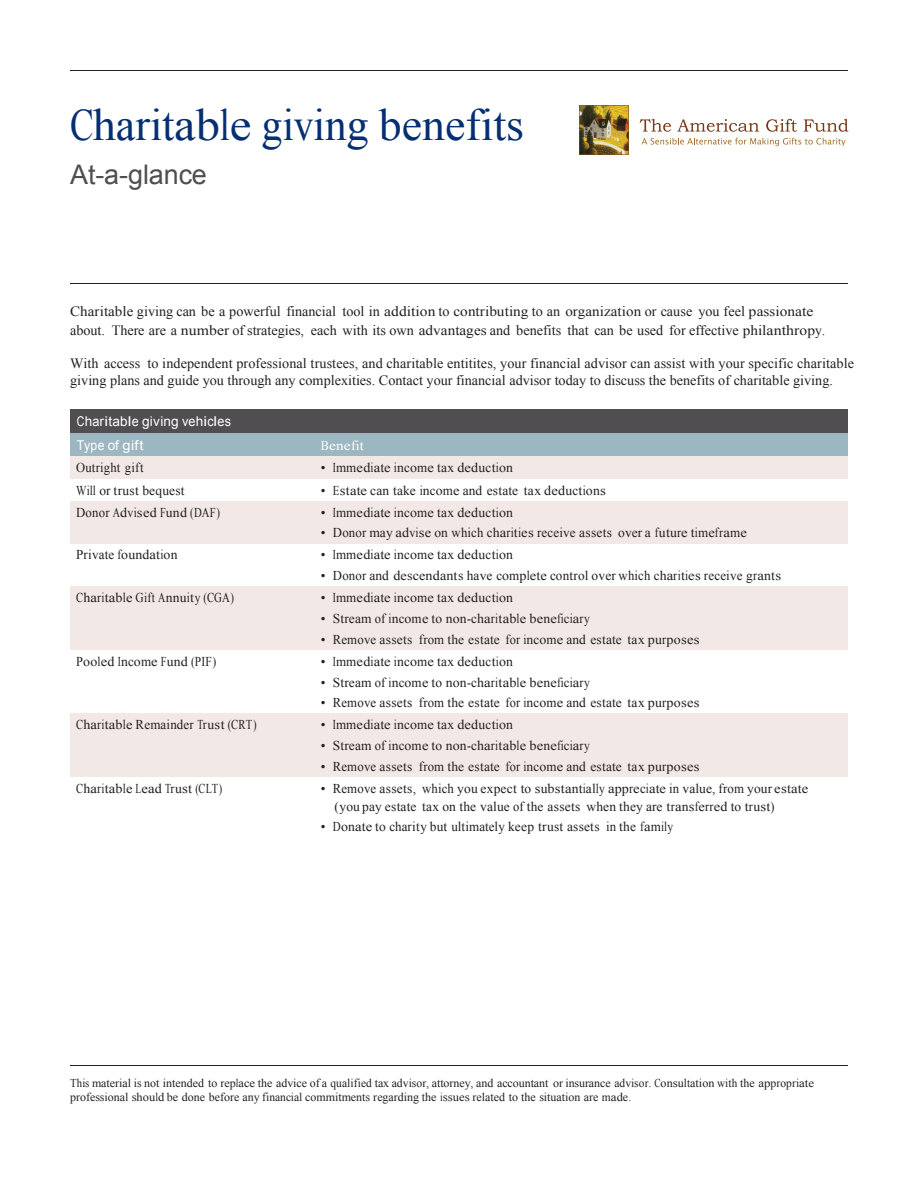
<style>
.page{position:relative;width:918px;height:1188px;background:#fff}
.page>*{position:absolute;margin:0;border:0;box-sizing:border-box;transform-origin:0 0}
.t1{font:45px "Times New Roman";color:#062f71;scale:.79 1}
.t2{font:27px "Arial";color:#504e50}
.t3{font:14.25px/17.1px "Times New Roman";color:#231f20}
.t4{font:14.25px/18.6px "Times New Roman";color:#231f20;scale:1.06 1}
.t5{font:13.5px/18px "Times New Roman";letter-spacing:.01em;color:#231f20}
.t6{font:13.5px "Times New Roman";letter-spacing:.01em;color:#231f20;scale:.78 1}
.t7{font:13.5px/23.5px "Arial";letter-spacing:.015em;color:#fff;scale:.79 1}
.t8{font:13.5px "Times New Roman";letter-spacing:.01em;color:#231f20;scale:.95 1}
.t9{font:13.5px "Times New Roman";letter-spacing:.01em;color:#231f20;scale:.91 1}
.t10{font:13.5px "Times New Roman";letter-spacing:.01em;color:#231f20;scale:.81 1}
.t11{font:13.5px "Times New Roman";letter-spacing:.01em;color:#231f20;scale:.96 1}
.t12{font:13.5px "Times New Roman";letter-spacing:.01em;color:#231f20;scale:.93 1}
.t13{font:13.5px "Times New Roman";letter-spacing:.015em;color:#fff;scale:.9 1}
.t14{font:12px/13.6px "Times New Roman";color:#231f20;scale:.9 1}
</style>
<div class="page">
<hr style="left:70px;top:283px;width:778px;height:1px;background:#231f20">
<hr style="left:70px;top:70px;width:778px;height:1px;background:#231f20">
<hr style="left:70px;top:1065px;width:778px;height:1px;background:#231f20">
<div style="left:70px;top:409px;width:778px;height:24px;background:#504e50"></div>
<div style="left:70px;top:433px;width:778px;height:24px;background:#9db7c2"></div>
<div style="left:70px;top:457px;width:778px;height:22px;background:#f2e9e7"></div>
<div style="left:70px;top:501px;width:778px;height:43px;background:#f2e9e7"></div>
<div style="left:70px;top:587px;width:778px;height:63px;background:#f2e9e7"></div>
<div style="left:70px;top:714px;width:778px;height:63px;background:#f2e9e7"></div>
<svg style="left:640px;top:119px;width:31px;height:13px"></svg>
<svg style="left:677px;top:119px;width:82px;height:13px"></svg>
<svg style="left:766px;top:119px;width:31px;height:13px"></svg>
<svg style="left:804px;top:119px;width:44px;height:13px"></svg>
<svg style="left:642px;top:138px;width:204px;height:8px"></svg>
<img style="left:580px;top:105px;width:49px;height:49px">
<h1 class="t1" style="left:70px;top:95px;width:576px">Charitable giving benefits</h1>
<h2 class="t2" style="left:70px;top:156px;width:138px">At-a-glance</h2>
<p class="t4" style="left:70px;top:302px;width:714px">Charitable giving can be a powerful financial tool in addition to contributing to an organization or cause you feel passionate about. There are a number of strategies, each with its own advantages and benefits that can be used for effective philanthropy.</p>
<p class="t3" style="left:70px;top:354px;width:785px">With access to independent professional trustees, and charitable entitites, your financial advisor can assist with your specific charitable giving plans and guide you through any complexities. Contact your financial advisor today to discuss the benefits of charitable giving.</p>
<p class="t7" style="left:77px;top:410px;width:197px">Charitable giving vehicles<br>Type of gift</p>
<p class="t13" style="left:321px;top:436px;width:49px">Benefit</p>
<p class="t12" style="left:76px;top:459px;width:74px">Outright gift</p>
<p class="t5" style="left:321px;top:459px;width:194px">• Immediate income tax deduction</p>
<p class="t10" style="left:76px;top:481px;width:136px">Will or trust bequest</p>
<p class="t5" style="left:321px;top:481px;width:287px">• Estate can take income and estate tax deductions</p>
<p class="t8" style="left:76px;top:503px;width:153px">Donor Advised Fund (DAF)</p>
<p class="t5" style="left:321px;top:503px;width:194px">• Immediate income tax deduction</p>
<p class="t5" style="left:321px;top:524px;width:428px">• Donor may advise on which charities receive assets over a future timeframe</p>
<p class="t11" style="left:76px;top:546px;width:107px">Private foundation</p>
<p class="t5" style="left:321px;top:546px;width:194px">• Immediate income tax deduction</p>
<p class="t5" style="left:321px;top:566px;width:462px">• Donor and descendants have complete control over which charities receive grants</p>
<p class="t6" style="left:76px;top:589px;width:204px">Charitable Gift Annuity (CGA)</p>
<p class="t5" style="left:321px;top:589px;width:194px">• Immediate income tax deduction</p>
<p class="t5" style="left:321px;top:609px;width:271px">• Stream of income to non-charitable beneficiary</p>
<p class="t5" style="left:321px;top:630px;width:380px">• Remove assets from the estate for income and estate tax purposes</p>
<p class="t9" style="left:76px;top:652px;width:156px">Pooled Income Fund (PIF)</p>
<p class="t5" style="left:321px;top:652px;width:194px">• Immediate income tax deduction</p>
<p class="t5" style="left:321px;top:673px;width:271px">• Stream of income to non-charitable beneficiary</p>
<p class="t5" style="left:321px;top:693px;width:380px">• Remove assets from the estate for income and estate tax purposes</p>
<p class="t6" style="left:76px;top:716px;width:233px">Charitable Remainder Trust (CRT)</p>
<p class="t5" style="left:321px;top:716px;width:194px">• Immediate income tax deduction</p>
<p class="t5" style="left:321px;top:736px;width:271px">• Stream of income to non-charitable beneficiary</p>
<p class="t5" style="left:321px;top:757px;width:380px">• Remove assets from the estate for income and estate tax purposes</p>
<p class="t6" style="left:76px;top:779px;width:189px">Charitable Lead Trust (CLT)</p>
<p class="t5" style="left:335px;top:779px;width:475px;text-indent:-14px">• Remove assets, which you expect to substantially appreciate in value, from your estate (you pay estate tax on the value of the assets when they are transferred to trust)</p>
<p class="t5" style="left:321px;top:818px;width:354px">• Donate to charity but ultimately keep trust assets in the family</p>
<p class="t14" style="left:70px;top:1076px;width:828px">This material is not intended to replace the advice of a qualified tax advisor, attorney, and accountant or insurance advisor. Consultation with the appropriate professional should be done before any financial commitments regarding the issues related to the situation are made.</p>
</div>
